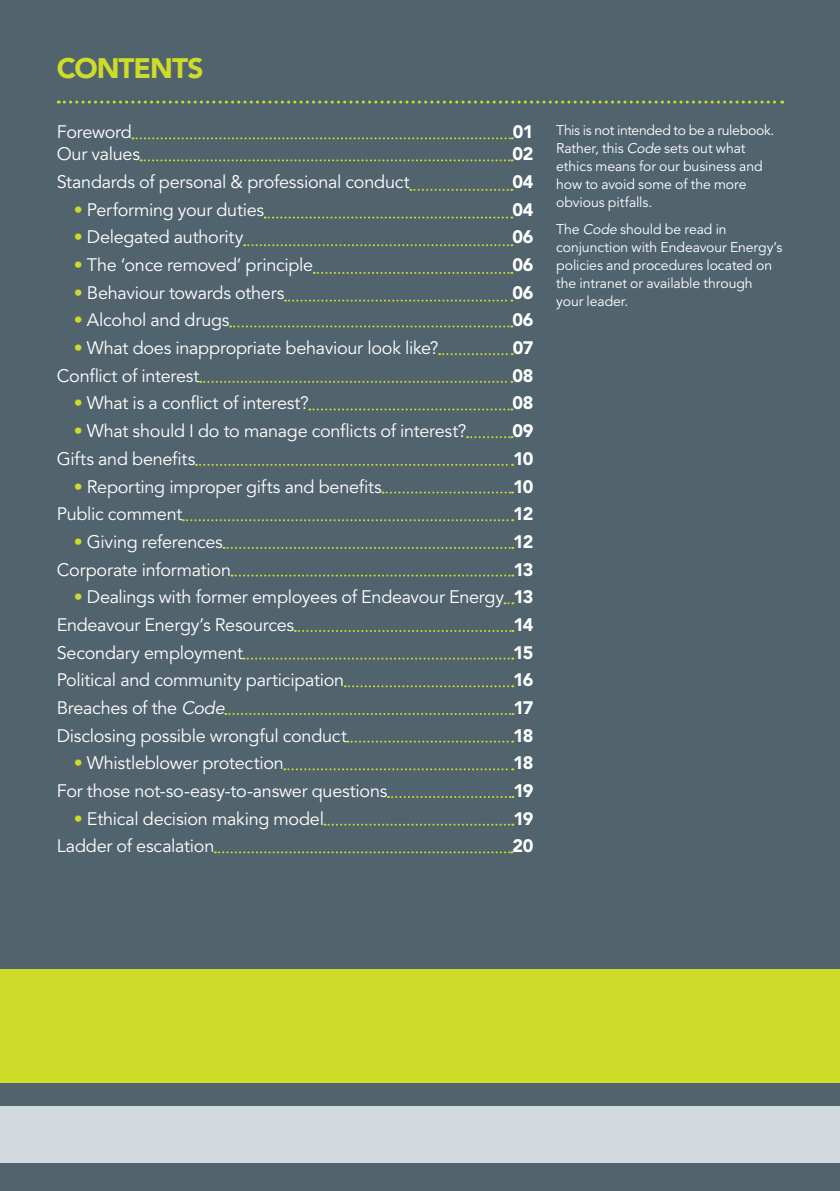
<style>
.page{position:relative;width:840px;height:1191px;background:#fff}
.page>*{position:absolute;margin:0;border:0;box-sizing:border-box;transform-origin:0 0}
.t1{font:900 28px "Avenir LT Std";letter-spacing:-.035em;color:#cddc28}
.t2{font:18px/27.6px "Avenir LT Std";letter-spacing:-.015em;color:#fff}
.t3{font:900 18px "Avenir LT Std";letter-spacing:-.04em;color:#fff}
.t4{font:14px/18px "Avenir LT Std";letter-spacing:-.005em;color:#fff}
.s1{color:#cddc28}
.s2{font-weight:900}
.s3{font-style:italic}
</style>
<div class="page">
<div style="left:0;top:0;width:839px;height:1191px;background:#51646e"></div>
<div style="left:0;top:1106px;width:839px;height:56px;background:#d3dadf"></div>
<svg style="left:132px;top:137px;width:380px;height:2px"></svg>
<svg style="left:140px;top:159px;width:372px;height:2px"></svg>
<svg style="left:410px;top:189px;width:102px;height:2px"></svg>
<svg style="left:264px;top:216px;width:248px;height:2px"></svg>
<svg style="left:244px;top:244px;width:268px;height:2px"></svg>
<svg style="left:314px;top:272px;width:198px;height:2px"></svg>
<svg style="left:285px;top:299px;width:227px;height:2px"></svg>
<svg style="left:230px;top:325px;width:282px;height:2px"></svg>
<svg style="left:439px;top:353px;width:73px;height:2px"></svg>
<svg style="left:200px;top:381px;width:312px;height:2px"></svg>
<svg style="left:309px;top:408px;width:203px;height:2px"></svg>
<svg style="left:467px;top:436px;width:45px;height:2px"></svg>
<svg style="left:196px;top:464px;width:316px;height:2px"></svg>
<svg style="left:382px;top:491px;width:130px;height:2px"></svg>
<svg style="left:183px;top:519px;width:330px;height:2px"></svg>
<svg style="left:223px;top:547px;width:290px;height:2px"></svg>
<svg style="left:231px;top:574px;width:282px;height:2px"></svg>
<svg style="left:504px;top:602px;width:9px;height:2px"></svg>
<svg style="left:294px;top:630px;width:219px;height:2px"></svg>
<svg style="left:243px;top:657px;width:270px;height:2px"></svg>
<svg style="left:345px;top:685px;width:168px;height:2px"></svg>
<svg style="left:225px;top:713px;width:288px;height:2px"></svg>
<svg style="left:347px;top:740px;width:166px;height:2px"></svg>
<svg style="left:284px;top:768px;width:229px;height:2px"></svg>
<svg style="left:388px;top:796px;width:125px;height:2px"></svg>
<svg style="left:324px;top:823px;width:189px;height:2px"></svg>
<svg style="left:215px;top:851px;width:297px;height:2px"></svg>
<svg style="left:58px;top:101px;width:724px;height:3px"></svg>
<div style="left:0;top:969px;width:839px;height:113px;background:#cddc28"></div>
<h1 class="t1" style="left:57px;top:51px;width:148px">CONTENTS</h1>
<p class="t2" style="left:57px;top:119px;width:77px">Foreword</p>
<p class="t3" style="left:512px;top:121px;width:22px">01</p>
<p class="t2" style="left:57px;top:141px;width:85px">Our values</p>
<p class="t3" style="left:512px;top:143px;width:22px">02</p>
<p class="t2" style="left:57px;top:169px;width:354px">Standards of personal &amp; professional conduct</p>
<p class="t3" style="left:512px;top:171px;width:23px">04</p>
<p class="t2" style="left:74px;top:196px;width:192px"><span class="s1">•</span> Performing your duties</p>
<p class="t3" style="left:512px;top:199px;width:23px">04</p>
<p class="t2" style="left:74px;top:224px;width:171px"><span class="s1">•</span> Delegated authority</p>
<p class="t3" style="left:512px;top:226px;width:23px">06</p>
<p class="t2" style="left:74px;top:252px;width:241px"><span class="s1">•</span> The ‘once removed’ principle</p>
<p class="t3" style="left:512px;top:254px;width:23px">06</p>
<p class="t2" style="left:74px;top:279px;width:212px"><span class="s1">•</span> Behaviour towards others</p>
<p class="t3" style="left:512px;top:282px;width:23px">06</p>
<p class="t2" style="left:74px;top:307px;width:157px"><span class="s1">•</span> Alcohol and drugs</p>
<p class="t3" style="left:512px;top:309px;width:23px">06</p>
<p class="t2" style="left:74px;top:335px;width:366px"><span class="s1">•</span> What does inappropriate behaviour look like?</p>
<p class="t3" style="left:512px;top:337px;width:22px">07</p>
<p class="t2" style="left:57px;top:362px;width:144px">Conflict of interest</p>
<p class="t3" style="left:512px;top:365px;width:23px">08</p>
<p class="t2" style="left:74px;top:390px;width:236px"><span class="s1">•</span> What is a conflict of interest?</p>
<p class="t3" style="left:512px;top:392px;width:23px">08</p>
<p class="t2" style="left:74px;top:418px;width:394px"><span class="s1">•</span> What should I do to manage conflicts of interest?</p>
<p class="t3" style="left:512px;top:420px;width:23px">09</p>
<p class="t2" style="left:57px;top:445px;width:140px">Gifts and benefits</p>
<p class="t3" style="left:513px;top:448px;width:22px">10</p>
<p class="t2" style="left:74px;top:473px;width:309px"><span class="s1">•</span> Reporting improper gifts and benefits</p>
<p class="t3" style="left:513px;top:475px;width:22px">10</p>
<p class="t2" style="left:57px;top:500px;width:127px">Public comment</p>
<p class="t3" style="left:513px;top:503px;width:22px">12</p>
<p class="t2" style="left:74px;top:528px;width:151px"><span class="s1">•</span> Giving references</p>
<p class="t3" style="left:513px;top:530px;width:22px">12</p>
<p class="t2" style="left:57px;top:556px;width:176px">Corporate information</p>
<p class="t3" style="left:513px;top:558px;width:22px">13</p>
<p class="t2" style="left:57px;top:583px;width:478px;text-indent:17px"><span class="s1">•</span> Dealings with former employees of Endeavour Energy <span class="s2">13<br></span>Endeavour Energy’s Resources</p>
<p class="t3" style="left:513px;top:613px;width:22px">14</p>
<p class="t2" style="left:57px;top:639px;width:188px">Secondary employment</p>
<p class="t3" style="left:513px;top:641px;width:22px">15</p>
<p class="t2" style="left:57px;top:666px;width:289px">Political and community participation</p>
<p class="t3" style="left:513px;top:669px;width:22px">16</p>
<p class="t2" style="left:57px;top:694px;width:169px">Breaches of the <span class="s3">Code</span></p>
<p class="t3" style="left:513px;top:696px;width:21px">17</p>
<p class="t2" style="left:57px;top:722px;width:291px">Disclosing possible wrongful conduct</p>
<p class="t3" style="left:513px;top:724px;width:22px">18</p>
<p class="t2" style="left:74px;top:749px;width:211px"><span class="s1">•</span> Whistleblower protection</p>
<p class="t3" style="left:513px;top:752px;width:22px">18</p>
<p class="t2" style="left:57px;top:777px;width:332px">For those not-so-easy-to-answer questions</p>
<p class="t3" style="left:513px;top:779px;width:22px">19</p>
<p class="t2" style="left:74px;top:805px;width:251px"><span class="s1">•</span> Ethical decision making model</p>
<p class="t3" style="left:513px;top:807px;width:22px">19</p>
<p class="t2" style="left:57px;top:832px;width:159px">Ladder of escalation</p>
<p class="t3" style="left:512px;top:835px;width:23px">20</p>
<p class="t4" style="left:556px;top:122px;width:219px">This is not intended to be a rulebook.<br>Rather, this <span class="s3">Code</span> sets out what ethics means for our business and how to avoid some of the more obvious pitfalls.</p>
<p class="t4" style="left:556px;top:220px;width:228px">The <span class="s3">Code</span> should be read in conjunction with Endeavour Energy’s policies and procedures located on the intranet or available through your leader.</p>
</div>
